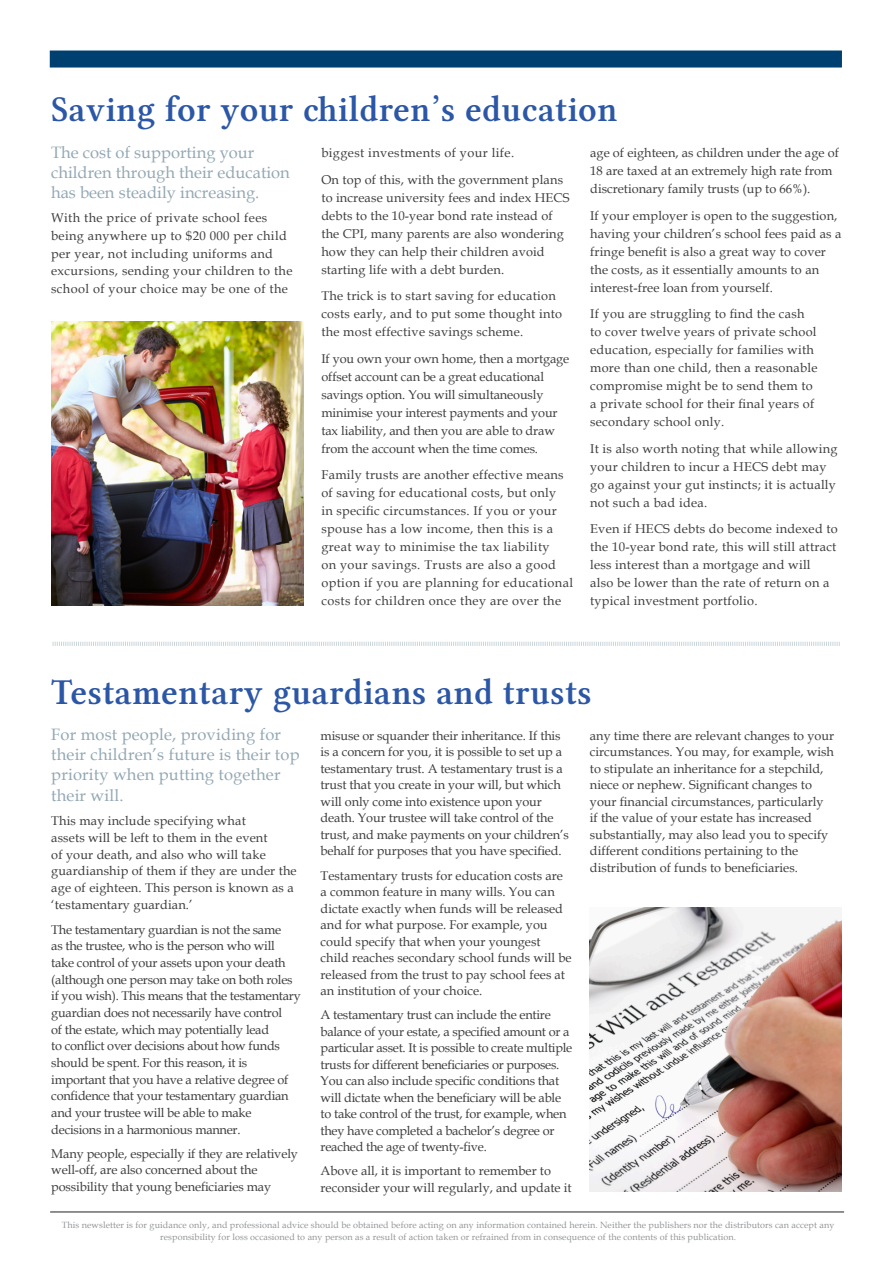
<style>
.page{position:relative;width:893px;height:1263px;background:#fff}
.page>*{position:absolute;margin:0;border:0;box-sizing:border-box;transform-origin:0 0}
.Body_Text{font:36px "Lin Libertine Z";letter-spacing:.01em;color:#2c57a6}
.Body_Text-2{font:16.5px/20.5px "Book Antiqua";letter-spacing:.01em;color:#93a8b4}
.Body_Text-3{font:12.75px/16.5px "Book Antiqua";color:#3e3e3f}
.Body_Text-4{font:12.75px/16.6px "Book Antiqua";letter-spacing:-.02em;color:#3e3e3f}
.Body_Text-5{font:12.75px/18px "Book Antiqua";letter-spacing:.02em;color:#3e3e3f}
.Body_Text-6{font:12.75px/18px "Book Antiqua";letter-spacing:.03em;color:#3e3e3f}
.t1{font:9px/12px "Book Antiqua";letter-spacing:.01em;color:#939598;text-align:center}
</style>
<div class="page">
<hr style="left:50px;top:1212px;width:794px;height:1px;background:#231f20">
<svg style="left:52px;top:641px;width:788px;height:5px"></svg>
<div style="left:58px;top:51px;width:775px;height:17px;background:#004071"></div>
<img style="left:51px;top:321px;width:252px;height:284px">
<img style="left:589px;top:907px;width:252px;height:285px">
<p class="Body_Text" style="left:51px;top:89px;width:568px">Saving for your children’s education</p>
<p class="Body_Text-2" style="left:51px;top:142px;width:240px">The cost of supporting your children through their education has been steadily increasing.</p>
<p class="Body_Text-6" style="left:51px;top:209px;width:243px">With the price of private school fees being anywhere up to $20 000 per child per year, not including uniforms and excursions, sending your children to the school of your choice may be one of the</p>
<p class="Body_Text-6" style="left:321px;top:144px;width:194px">biggest investments of your life.</p>
<p class="Body_Text-3" style="left:321px;top:170px;width:250px;line-height:18px">On top of this, with the government plans to increase university fees and index HECS debts to the 10-year bond rate instead of the CPI, many parents are also wondering how they can help their children avoid starting life with a debt burden.</p>
<p class="Body_Text-5" style="left:321px;top:287px;width:242px">The trick is to start saving for education costs early, and to put some thought into the most effective savings scheme.</p>
<p class="Body_Text-3" style="left:321px;top:349px;width:249px;line-height:18px">If you own your own home, then a mortgage offset account can be a great educational savings option. You will simultaneously minimise your interest payments and your tax liability, and then you are able to draw from the account when the time comes.</p>
<p class="Body_Text-6" style="left:321px;top:466px;width:253px">Family trusts are another effective means of saving for educational costs, but only<br>in specific circumstances. If you or your spouse has a low income, then this is a great way to minimise the tax liability<br>on your savings. Trusts are also a good option if you are planning for educational costs for children once they are over the</p>
<p class="Body_Text-3" style="left:590px;top:144px;width:250px;line-height:18px">age of eighteen, as children under the age of<br>18 are taxed at an extremely high rate from discretionary family trusts (up to 66%).</p>
<p class="Body_Text-3" style="left:590px;top:206px;width:253px;line-height:18px">If your employer is open to the suggestion, having your children’s school fees paid as a fringe benefit is also a great way to cover the costs, as it essentially amounts to an interest-free loan from yourself.</p>
<p class="Body_Text-5" style="left:590px;top:305px;width:229px">If you are struggling to find the cash to cover twelve years of private school education, especially for families with more than one child, then a reasonable compromise might be to send them to a private school for their final years of secondary school only.</p>
<p class="Body_Text-5" style="left:590px;top:439px;width:249px">It is also worth noting that while allowing your children to incur a HECS debt may go against your gut instincts; it is actually not such a bad idea.</p>
<p class="Body_Text-5" style="left:590px;top:520px;width:249px">Even if HECS debts do become indexed to the 10-year bond rate, this will still attract less interest than a mortgage and will<br>also be lower than the rate of return on a typical investment portfolio.</p>
<p class="Body_Text" style="left:51px;top:671px;width:542px">Testamentary guardians and trusts</p>
<p class="Body_Text-2" style="left:51px;top:723px;width:250px">For most people, providing for their children’s future is their top priority when putting together their will.</p>
<p class="Body_Text-3" style="left:51px;top:811px;width:247px;line-height:17px">This may include specifying what<br>assets will be left to them in the event<br>of your death, and also who will take guardianship of them if they are under the age of eighteen. This person is known as a ‘testamentary guardian.’</p>
<p class="Body_Text-4" style="left:51px;top:921px;width:251px">The testamentary guardian is not the same<br>as the trustee, who is the person who will take control of your assets upon your death (although one person may take on both roles if you wish). This means that the testamentary guardian does not necessarily have control<br>of the estate, which may potentially lead<br>to conflict over decisions about how funds should be spent. For this reason, it is important that you have a relative degree of confidence that your testamentary guardian and your trustee will be able to make decisions in a harmonious manner.</p>
<p class="Body_Text-3" style="left:51px;top:1145px;width:248px">Many people, especially if they are relatively well-off, are also concerned about the possibility that young beneficiaries may</p>
<p class="Body_Text-3" style="left:321px;top:727px;width:250px">misuse or squander their inheritance. If this is a concern for you, it is possible to set up a testamentary trust. A testamentary trust is a trust that you create in your will, but which will only come into existence upon your death. Your trustee will take control of the trust, and make payments on your children’s behalf for purposes that you have specified.</p>
<p class="Body_Text-3" style="left:321px;top:867px;width:252px">Testamentary trusts for education costs are a common feature in many wills. You can dictate exactly when funds will be released and for what purpose. For example, you could specify that when your youngest child reaches secondary school funds will be released from the trust to pay school fees at an institution of your choice.</p>
<p class="Body_Text-4" style="left:321px;top:1006px;width:253px">A testamentary trust can include the entire balance of your estate, a specified amount or a particular asset. It is possible to create multiple trusts for different beneficiaries or purposes.<br>You can also include specific conditions that will dictate when the beneficiary will be able to take control of the trust, for example, when they have completed a bachelor’s degree or reached the age of twenty-five.</p>
<p class="Body_Text-3" style="left:321px;top:1162px;width:253px">Above all, it is important to remember to reconsider your will regularly, and update it</p>
<p class="Body_Text-3" style="left:590px;top:727px;width:246px">any time there are relevant changes to your circumstances. You may, for example, wish to stipulate an inheritance for a stepchild, niece or nephew. Significant changes to your financial circumstances, particularly if the value of your estate has increased substantially, may also lead you to specify different conditions pertaining to the distribution of funds to beneficiaries.</p>
<p class="t1" style="left:62px;top:1218px;width:774px">This newsletter is for guidance only, and professional advice should be obtained before acting on any information contained herein. Neither the publishers nor the distributors can accept any responsibility for loss occasioned to any person as a result of action taken or refrained from in consequence of the contents of this publication.</p>
</div>
